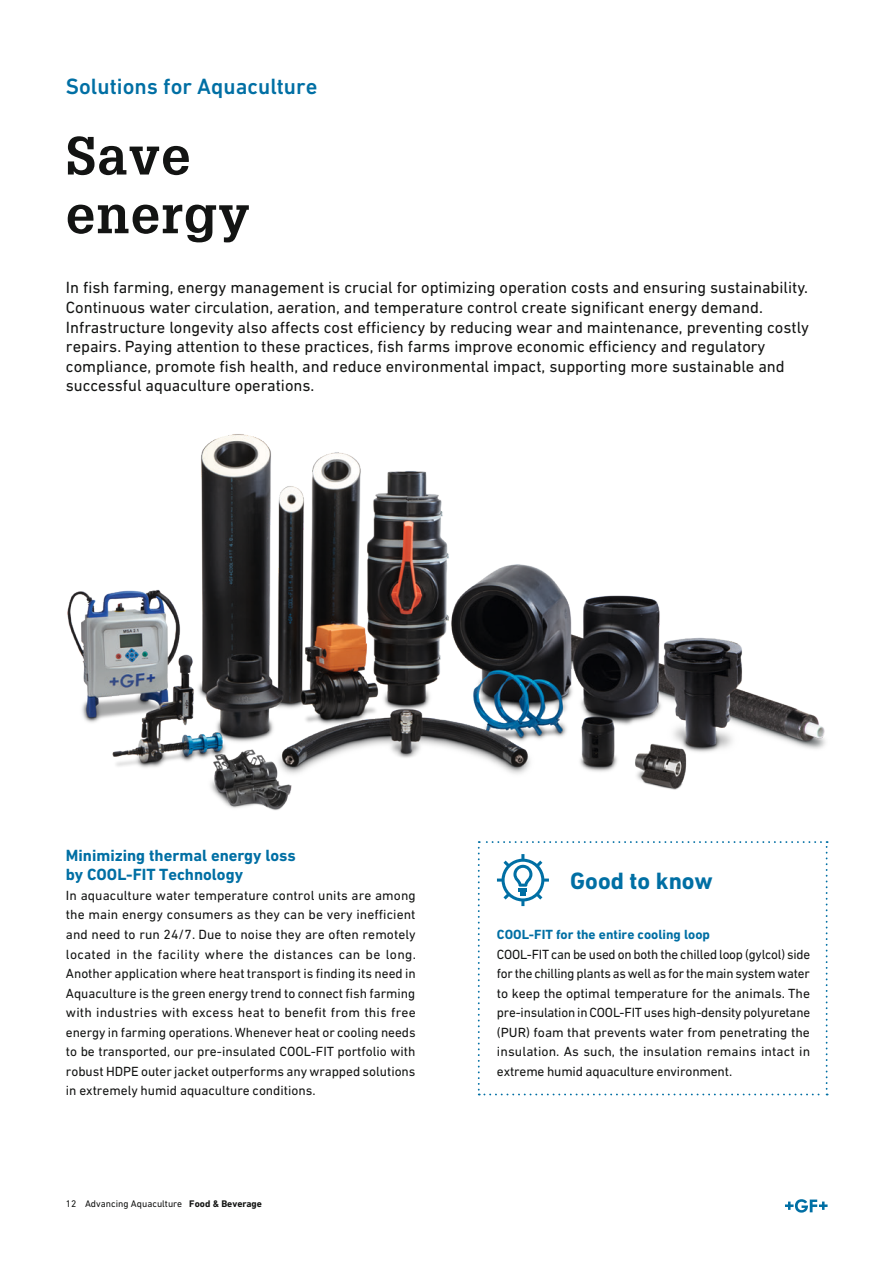
<style>
.page{position:relative;width:893px;height:1263px;background:#fff}
.page>*{position:absolute;margin:0;border:0;box-sizing:border-box;transform-origin:0 0}
.t1{font:700 52.5px/58.7px "Glypha LT Pro";letter-spacing:.025em;color:#131413}
.t2{font:700 24px "DIN Next W1 G";color:#006fa4}
.t3{font:500 22.5px "DIN Next W1 G";color:#006fa4}
.t4{font:16.5px/19.5px "DIN Next W1 G";color:#131413}
.t5{font:700 16.5px/19.5px "DIN Next W1 G";color:#006fa4}
.t6{font:13.5px/19.5px "DIN Next W1 G";color:#131413;text-align:justify}
.t7{font:700 13.5px "DIN Next W1 G";color:#006fa4}
.t8{font:9.75px "DIN Next W1 G";color:#131413}
.s1{font-weight:700}
</style>
<div class="page">
<img style="left:67px;top:434px;width:759px;height:377px">
<svg style="left:478px;top:841px;width:350px;height:254px"></svg>
<svg style="left:785px;top:1199px;width:43px;height:13px"></svg>
<h3 class="t3" style="left:66px;top:73px;width:253px">Solutions for Aquaculture</h3>
<h1 class="t1" style="left:66px;top:125px;width:185px">Save energy</h1>
<p class="t4" style="left:66px;top:278px;width:745px">In fish farming, energy management is crucial for optimizing operation costs and ensuring sustainability.<br>Continuous water circulation, aeration, and temperature control create significant energy demand.<br>Infrastructure longevity also affects cost efficiency by reducing wear and maintenance, preventing costly repairs. Paying attention to these practices, fish farms improve economic efficiency and regulatory compliance, promote fish health, and reduce environmental impact, supporting more sustainable and successful aquaculture operations.</p>
<p class="t5" style="left:66px;top:845px;width:232px">Minimizing thermal energy loss by COOL-FIT Technology</p>
<p class="t6" style="left:66px;top:885px;width:352px">In aquaculture water temperature control units are among the main energy consumers as they can be very inefficient and need to run 24/7. Due to noise they are often remotely located in the facility where the distances can be long.<br>Another application where heat transport is finding its need in Aquaculture is the green energy trend to connect fish farming with industries with excess heat to benefit from this free energy in farming operations. Whenever heat or cooling needs to be transported, our pre-insulated COOL-FIT portfolio with robust HDPE outer jacket outperforms any wrapped solutions in extremely humid aquaculture conditions.</p>
<p class="t8" style="left:66px;top:1197px;width:198px">12 Advancing Aquaculture <span class="s1">Food &amp; Beverage</span></p>
<h2 class="t2" style="left:570px;top:867px;width:144px">Good to know</h2>
<p class="t7" style="left:497px;top:926px;width:215px">COOL-FIT for the entire cooling loop</p>
<p class="t6" style="left:497px;top:944px;width:315px">COOL-FIT can be used on both the chilled loop (gylcol) side for the chilling plants as well as for the main system water to keep the optimal temperature for the animals. The pre-insulation in COOL-FIT uses high-density polyuretane (PUR) foam that prevents water from penetrating the insulation. As such, the insulation remains intact in extreme humid aquaculture environment.</p>
</div>
